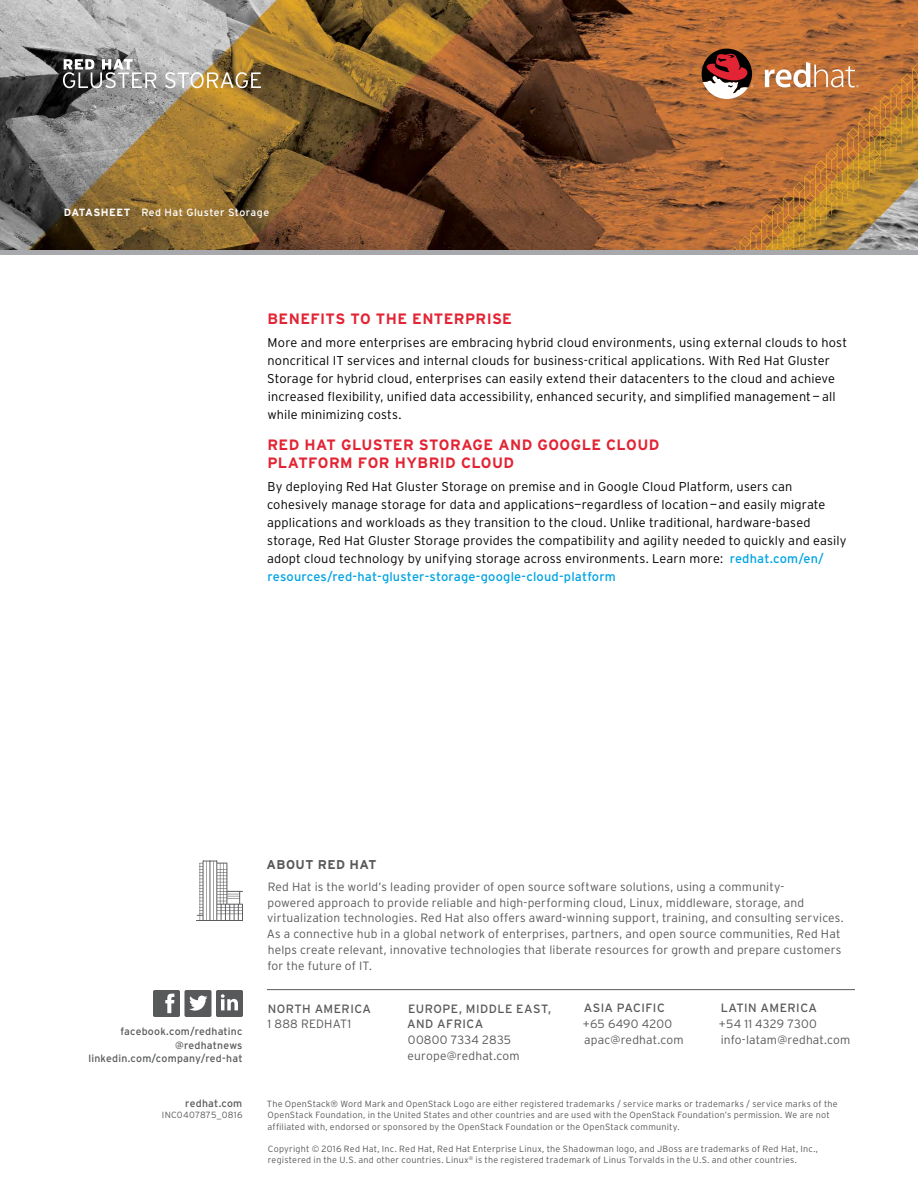
<style>
.page{position:relative;width:918px;height:1188px;background:#fff}
.page>*{position:absolute;margin:0;border:0;box-sizing:border-box;transform-origin:0 0}
.t1{font:700 15px/18px "Interstate";letter-spacing:.025em;color:#e22434}
.t2{font:300 12.75px/18px "Interstate";letter-spacing:.01em;color:#000}
.t3{font:700 12.75px "Interstate";letter-spacing:.03em;color:#58595b}
.t4{font:300 12px/15.8px "Interstate";letter-spacing:.015em;color:#58595b}
.t5{font:12px/15.8px "Interstate";letter-spacing:.035em;color:#58595b}
.t6{font:10.5px/13.5px "Interstate";letter-spacing:.02em;color:#58595b;text-align:right}
.t7{font:10.5px "Interstate";letter-spacing:.045em;color:#fff}
.t8{font:300 9px/11.2px "Interstate";letter-spacing:.025em;color:#58595b}
.s1{font-weight:700}
.s2{font-weight:400;color:#00a4e3}
</style>
<div class="page">
<img style="left:0;top:0;width:918px;height:250px">
<hr style="left:267px;top:989px;width:588px;height:1px;background:#58595b">
<svg style="left:153px;top:990px;width:90px;height:27px"></svg>
<svg style="left:196px;top:860px;width:47px;height:61px"></svg>
<svg style="left:63px;top:59px;width:93px;height:29px"></svg>
<svg style="left:165px;top:72px;width:96px;height:16px;background:#bbaa8a"></svg>
<svg style="left:765px;top:62px;width:94px;height:25px"></svg>
<svg style="left:702px;top:49px;width:51px;height:50px"></svg>
<div style="left:0;top:250px;width:918px;height:5px;background:#a7a9ac"></div>
<p class="t7" style="left:64px;top:206px;width:207px"><span class="s1">DATASHEET</span> Red Hat Gluster Storage</p>
<p class="t1" style="left:267px;top:310px;width:246px">BENEFITS TO THE ENTERPRISE</p>
<p class="t2" style="left:267px;top:333px;width:581px">More and more enterprises are embracing hybrid cloud environments, using external clouds to host noncritical IT services and internal clouds for business-critical applications. With Red Hat Gluster Storage for hybrid cloud, enterprises can easily extend their datacenters to the cloud and achieve increased flexibility, unified data accessibility, enhanced security, and simplified management— all while minimizing costs.</p>
<p class="t1" style="left:267px;top:436px;width:394px">RED HAT GLUSTER STORAGE AND GOOGLE CLOUD<br>PLATFORM FOR HYBRID CLOUD</p>
<p class="t2" style="left:267px;top:477px;width:581px">By deploying Red Hat Gluster Storage on premise and in Google Cloud Platform, users can cohesively manage storage for data and applications—regardless of location—and easily migrate applications and workloads as they transition to the cloud. Unlike traditional, hardware-based storage, Red Hat Gluster Storage provides the compatibility and agility needed to quickly and easily adopt cloud technology by unifying storage across environments. Learn more: <span class="s2">redhat.com/en/ resources/red-hat-gluster-storage-google-cloud-platform</span></p>
<p class="t6" style="left:88px;top:1024px;width:156px">facebook.com/redhatinc @redhatnews linkedin.com/company/red-hat</p>
<p class="t6" style="left:185px;top:1096px;width:59px">redhat.com</p>
<p class="t8" style="left:162px;top:1109px;width:82px">INC0407875_0816</p>
<p class="t3" style="left:267px;top:857px;width:111px">ABOUT RED HAT</p>
<p class="t4" style="left:267px;top:879px;width:579px">Red Hat is the world’s leading provider of open source software solutions, using a community-<br>powered approach to provide reliable and high-performing cloud, Linux, middleware, storage, and virtualization technologies. Red Hat also offers award-winning support, training, and consulting services.<br>As a connective hub in a global network of enterprises, partners, and open source communities, Red Hat helps create relevant, innovative technologies that liberate resources for growth and prepare customers for the future of IT.</p>
<p class="t5" style="left:268px;top:1000px;width:105px">NORTH AMERICA</p>
<p class="t4" style="left:268px;top:1016px;width:85px">1 888 REDHAT1</p>
<p class="t5" style="left:407px;top:1000px;width:146px">EUROPE, MIDDLE EAST,<br>AND AFRICA</p>
<p class="t4" style="left:408px;top:1032px;width:114px">00800 7334 2835 europe@redhat.com</p>
<p class="t5" style="left:584px;top:1000px;width:83px">ASIA PACIFIC</p>
<p class="t4" style="left:583px;top:1016px;width:102px">+65 6490 4200 apac@redhat.com</p>
<p class="t5" style="left:721px;top:1000px;width:98px">LATIN AMERICA</p>
<p class="t4" style="left:719px;top:1016px;width:133px">+54 11 4329 7300 info-latam@redhat.com</p>
<p class="t8" style="left:267px;top:1098px;width:572px">The OpenStack® Word Mark and OpenStack Logo are either registered trademarks / service marks or trademarks / service marks of the<br>OpenStack Foundation, in the United States and other countries and are used with the OpenStack Foundation’s permission. We are not affiliated with, endorsed or sponsored by the OpenStack Foundation or the OpenStack community.</p>
<p class="t8" style="left:268px;top:1143px;width:552px">Copyright © 2016 Red Hat, Inc. Red Hat, Red Hat Enterprise Linux, the Shadowman logo, and JBoss are trademarks of Red Hat, Inc., registered in the U.S. and other countries. Linux<sup>®</sup> is the registered trademark of Linus Torvalds in the U.S. and other countries.</p>
</div>
